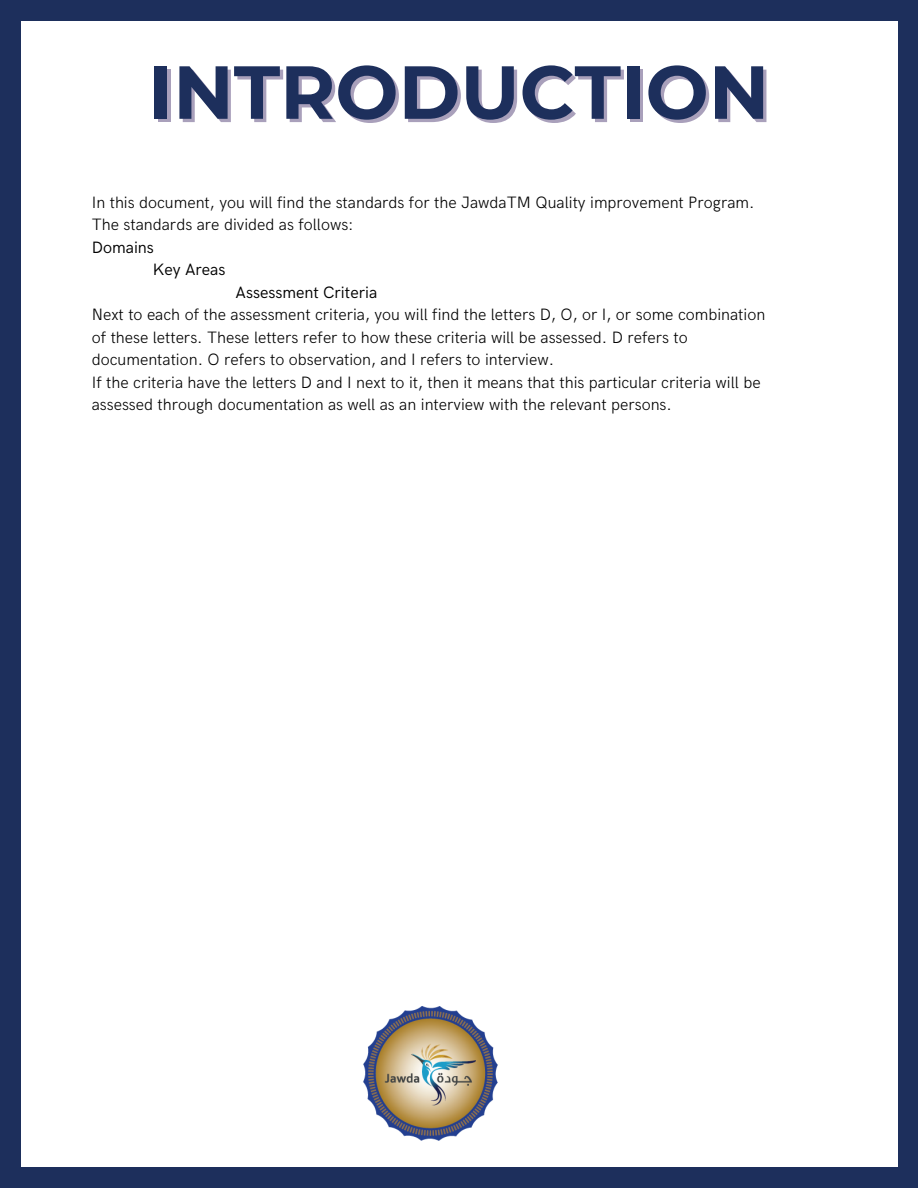
<style>
.page{position:relative;width:918px;height:1188px;background:#fff}
.page>*{position:absolute;margin:0;border:0;box-sizing:border-box;transform-origin:0 0}
.t1{font:700 75px "Montserrat";color:#1d2f5c}
.t2{font:300 16.5px/22.5px "HK Grotesk";color:#000}
.t3{font:16.5px/22.5px "HK Grotesk";color:#000}
</style>
<div class="page">
<div style="left:0;top:0;width:918px;height:1188px;background:linear-gradient(to right,#1d2f5c,#1d2f5c)"></div>
<div style="left:21px;top:21px;width:876px;height:1146px;background:#fff"></div>
<img style="left:363px;top:1006px;width:135px;height:135px">
<h1 class="t1" style="left:149px;top:46px;width:622px">INTRODUCTION</h1>
<p class="t2" style="left:92px;top:191px;width:664px">In this document, you will find the standards for the JawdaTM Quality improvement Program.<br>The standards are divided as follows:</p>
<p class="t3" style="left:153px;top:236px;width:74px;text-indent:-61px">Domains<br>Key Areas</p>
<p class="t3" style="left:236px;top:281px;width:143px">Assessment Criteria</p>
<p class="t2" style="left:92px;top:304px;width:675px">Next to each of the assessment criteria, you will find the letters D, O, or I, or some combination of these letters. These letters refer to how these criteria will be assessed. D refers to documentation. O refers to observation, and I refers to interview.<br>If the criteria have the letters D and I next to it, then it means that this particular criteria will be assessed through documentation as well as an interview with the relevant persons.</p>
</div>
